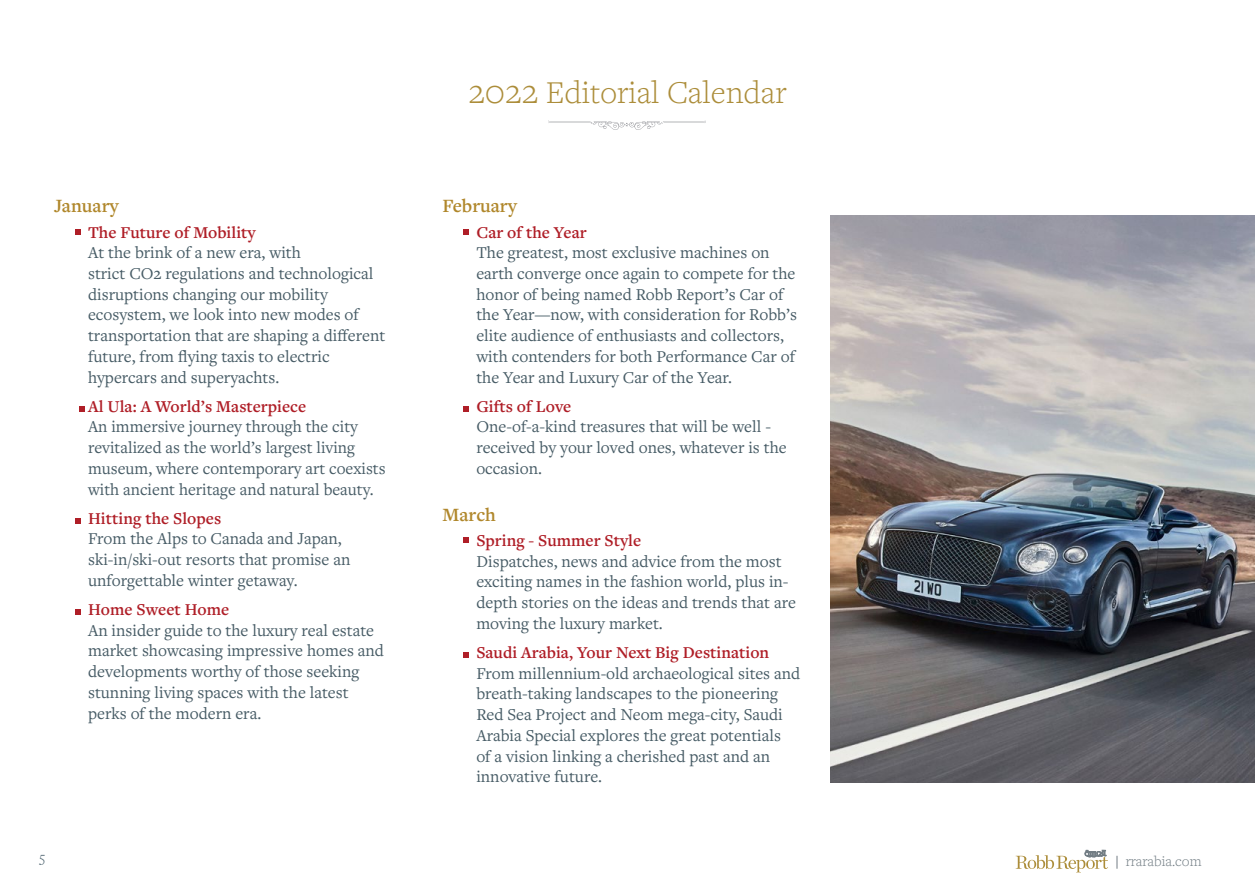
<style>
.page{position:relative;width:1255px;height:893px;background:#fff}
.page>*{position:absolute;margin:0;border:0;box-sizing:border-box;transform-origin:0 0}
.t1{font:300 33px "Freight Text Pro";color:#ac8d3a}
.t2{font:600 19.5px "Freight Text Pro";color:#b0872b}
.t3{font:17.25px/20.7px "Freight Text Pro";color:#465b65}
.t4{font:600 17.25px "Freight Text Pro";color:#af1e27}
.t5{font:300 15px "Freight Text Pro";color:#727d84}
.t6{font:300 15px "Freight Text Pro";color:#4e6470}
.s1{font-size:36px}
</style>
<div class="page">
<svg style="left:548px;top:121px;width:157px;height:9px"></svg>
<img style="left:830px;top:216px;width:424px;height:566px">
<svg style="left:1015px;top:850px;width:93px;height:22px"></svg>
<svg style="left:1116px;top:856px;width:1px;height:13px"></svg>
<svg style="left:75px;top:229px;width:6px;height:6px"></svg>
<svg style="left:79px;top:406px;width:6px;height:6px"></svg>
<svg style="left:75px;top:518px;width:6px;height:6px"></svg>
<svg style="left:75px;top:610px;width:6px;height:5px"></svg>
<svg style="left:463px;top:229px;width:6px;height:6px"></svg>
<svg style="left:463px;top:406px;width:6px;height:6px"></svg>
<svg style="left:463px;top:537px;width:6px;height:6px"></svg>
<svg style="left:463px;top:652px;width:6px;height:6px"></svg>
<p class="t2" style="left:54px;top:193px;width:66px">January</p>
<p class="t4" style="left:88px;top:221px;width:169px">The Future of Mobility</p>
<p class="t3" style="left:88px;top:242px;width:299px">At the brink of a new era, with<br>strict CO2 regulations and technological disruptions changing our mobility ecosystem, we look into new modes of transportation that are shaping a different future, from flying taxis to electric hypercars and superyachts.</p>
<p class="t4" style="left:88px;top:395px;width:220px">Al Ula A: World s’ Masterpiece</p>
<p class="t3" style="left:88px;top:416px;width:299px">An immersive journey through the city revitalized as the world s’ largest living museum, where contemporary art coexists with ancient heritage and natural beauty.</p>
<p class="t4" style="left:88px;top:507px;width:135px">Hitting the Slopes</p>
<p class="t3" style="left:88px;top:528px;width:264px">From the Alps to Canada and Japan, ski i n- /ski-out resorts that promise an unforgettable winter getaway.</p>
<p class="t4" style="left:88px;top:598px;width:143px">Home Sweet Home</p>
<p class="t3" style="left:88px;top:619px;width:297px">An insider guide to the luxury real estate market showcasing impressive homes and developments worthy of those seeking stunning living spaces with the latest perks of the modern era.</p>
<p class="t6" style="left:39px;top:847px;width:8px">5</p>
<h1 class="t1" style="left:468px;top:71px;width:320px"><span class="s1">2022</span> Editorial Calendar</h1>
<p class="t2" style="left:442px;top:193px;width:76px">February</p>
<p class="t4" style="left:476px;top:221px;width:112px">Car of the Year</p>
<p class="t3" style="left:476px;top:242px;width:322px">The greatest, most exclusive machines on earth converge once again to compete for the honor of being named Robb Report s’ Car of the Year—now, with consideration for Robb s’ elite audience of enthusiasts and collectors, with contenders for both Performance Car of the Year and Luxury Car of the Year.</p>
<p class="t4" style="left:476px;top:395px;width:96px">Gifts of Love</p>
<p class="t3" style="left:476px;top:416px;width:312px">One-of -a- kind treasures that will be well - received by your loved ones, whatever is the occasion.</p>
<p class="t2" style="left:442px;top:501px;width:55px">March</p>
<p class="t4" style="left:476px;top:529px;width:166px">Spring - Summer Style</p>
<p class="t3" style="left:476px;top:550px;width:307px">Dispatches, news and advice from the most</p>
<p class="t3" style="left:476px;top:592px;width:321px">depth stories on the ideas and trends that are</p>
<p class="t3" style="left:476px;top:571px;width:314px">exciting names in the fashion world, plus in-</p>
<p class="t3" style="left:476px;top:612px;width:188px">moving the luxury market.</p>
<p class="t4" style="left:476px;top:641px;width:294px">Saudi Arabia, Your Next Big Destination</p>
<p class="t3" style="left:476px;top:662px;width:325px">From millennium-old archaeological sites and breath-taking landscapes to the pioneering Red Sea Project and Neom mega-city, Saudi Arabia Special explores the great potentials<br>of a vision linking a cherished past and an innovative future.</p>
<p class="t5" style="left:1125px;top:851px;width:77px">rrarabia.com</p>
</div>
